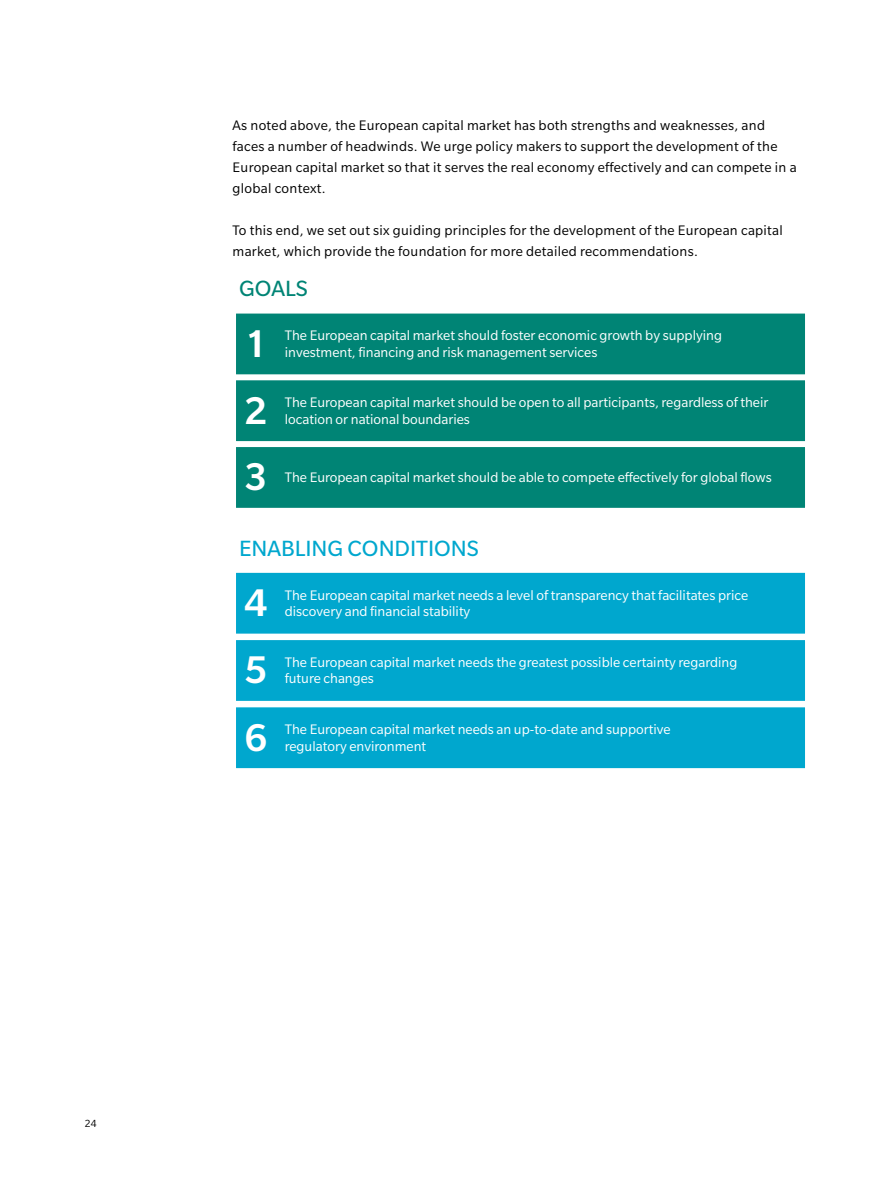
<style>
.page{position:relative;width:893px;height:1188px;background:#fff}
.page>*{position:absolute;margin:0;border:0;box-sizing:border-box;transform-origin:0 0}
.t1{font:500 42px/67.2px "Slate Pro";color:#fff}
.t2{font:24px "Slate Pro";color:#00a7ce}
.t3{font:24px "Slate Pro";color:#008475}
.t4{font:15px/16.5px "Slate Pro";color:#fff}
.t5{font:15px/21px "Slate Pro";letter-spacing:.02em;color:#000}
.t6{font:11.25px "Slate Pro";color:#000}
</style>
<div class="page">
<div style="left:235px;top:312px;width:571px;height:64px;background:#008475"></div>
<div style="left:233px;top:311px;width:575px;height:66px;border:3px solid #fff"></div>
<div style="left:235px;top:379px;width:571px;height:64px;background:#008475"></div>
<div style="left:233px;top:377px;width:575px;height:67px;border:3px solid #fff"></div>
<div style="left:235px;top:446px;width:571px;height:63px;background:#008475"></div>
<div style="left:233px;top:444px;width:575px;height:67px;border:3px solid #fff"></div>
<div style="left:235px;top:571px;width:571px;height:64px;background:#00a7ce"></div>
<div style="left:233px;top:570px;width:575px;height:67px;border:3px solid #fff"></div>
<div style="left:235px;top:639px;width:571px;height:63px;background:#00a7ce"></div>
<div style="left:233px;top:637px;width:575px;height:67px;border:3px solid #fff"></div>
<div style="left:235px;top:706px;width:571px;height:64px;background:#00a7ce"></div>
<div style="left:233px;top:704px;width:575px;height:67px;border:3px solid #fff"></div>
<p class="t5" style="left:233px;top:115px;width:566px">As noted above, the European capital market has both strengths and weaknesses, and faces a number of headwinds. We urge policy makers to support the development of the European capital market so that it serves the real economy effectively and can compete in a global context.</p>
<p class="t5" style="left:233px;top:220px;width:552px">To this end, we set out six guiding principles for the development of the European capital market, which provide the foundation for more detailed recommendations.</p>
<h2 class="t3" style="left:239px;top:276px;width:70px">GOALS</h2>
<p class="t4" style="left:285px;top:327px;width:439px">The European capital market should foster economic growth by supplying</p>
<h1 class="t1" style="left:244px;top:310px;width:24px">1</h1>
<p class="t4" style="left:285px;top:344px;width:314px">investment, financing and risk management services</p>
<h1 class="t1" style="left:244px;top:377px;width:24px;line-height:66.8px">2<br>3</h1>
<p class="t4" style="left:285px;top:394px;width:485px">The European capital market should be open to all participants, regardless of their location or national boundaries</p>
<p class="t4" style="left:285px;top:469px;width:488px">The European capital market should be able to compete effectively for global flows</p>
<h2 class="t2" style="left:239px;top:536px;width:241px">ENABLING CONDITIONS</h2>
<h1 class="t1" style="left:244px;top:569px;width:24px;text-align:justify">4<br>5<br>6</h1>
<p class="t4" style="left:285px;top:587px;width:465px">The European capital market needs a level of transparency that facilitates price discovery and financial stability</p>
<p class="t4" style="left:285px;top:654px;width:454px">The European capital market needs the greatest possible certainty regarding future changes</p>
<p class="t4" style="left:285px;top:721px;width:387px">The European capital market needs an up-to-date and supportive regulatory environment</p>
<p class="t6" style="left:85px;top:1118px;width:13px">24</p>
</div>
